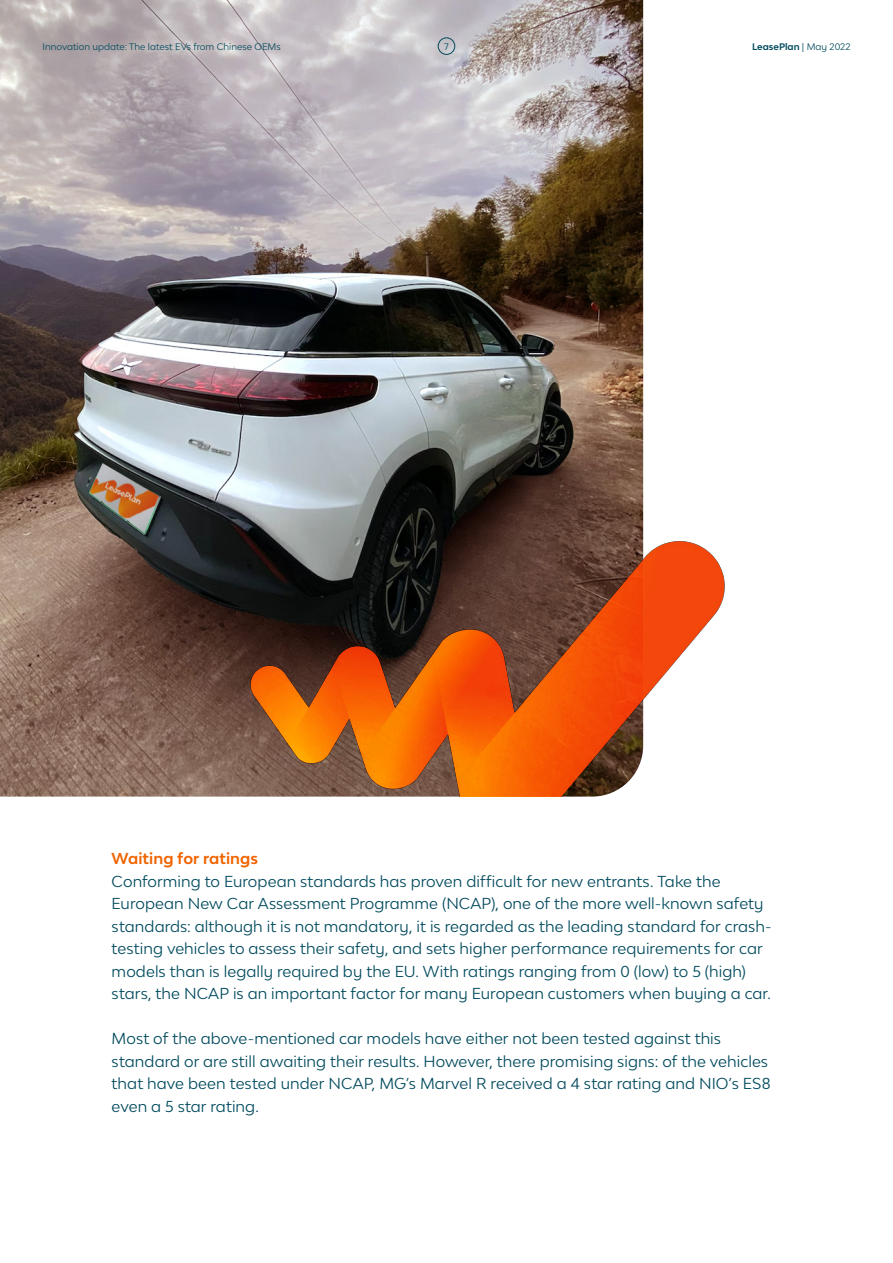
<style>
.page{position:relative;width:893px;height:1263px;background:#fff}
.page>*{position:absolute;margin:0;border:0;box-sizing:border-box;transform-origin:0 0}
.t1{font:15px/22.5px "Lease Plan";letter-spacing:.005em;color:#004a5d}
.t2{font:700 15px "Lease Plan";letter-spacing:.005em;color:#f06400}
.t3{font:9px "Lease Plan";color:#004a5d}
.t4{font:700 9px "Lease Plan";color:#004a5d}
.s1{font-weight:400}
</style>
<div class="page">
<img style="left:0;top:0;width:643px;height:796px">
<img style="left:249px;top:542px;width:476px;height:254px">
<div style="left:438px;top:38px;width:17px;height:17px;border:1px solid #004a5d;border-radius:50%"></div>
<p class="t3" style="left:43px;top:40px;width:240px">Innovation update: The latest EVs from Chinese OEMs</p>
<p class="t3" style="left:444px;top:40px;width:6px">7</p>
<p class="t4" style="left:752px;top:40px;width:100px">LeasePlan <span class="s1">| May 2022</span></p>
<p class="t2" style="left:112px;top:849px;width:148px">Waiting for ratings</p>
<p class="t1" style="left:112px;top:869px;width:661px">Conforming to European standards has proven difficult for new entrants. Take the European New Car Assessment Programme (NCAP), one of the more well-known safety standards: although it is not mandatory, it is regarded as the leading standard for crash&shy;testing vehicles to assess their safety, and sets higher performance requirements for car models than is legally required by the EU. With ratings ranging from 0 (low) to 5 (high) stars, the NCAP is an important factor for many European customers when buying a car.</p>
<p class="t1" style="left:112px;top:1027px;width:660px">Most of the above-mentioned car models have either not been tested against this standard or are still awaiting their results. However, there promising signs: of the vehicles that have been tested under NCAP, MG’s Marvel R received a 4 star rating and NIO’s ES8 even a 5 star rating.</p>
</div>
